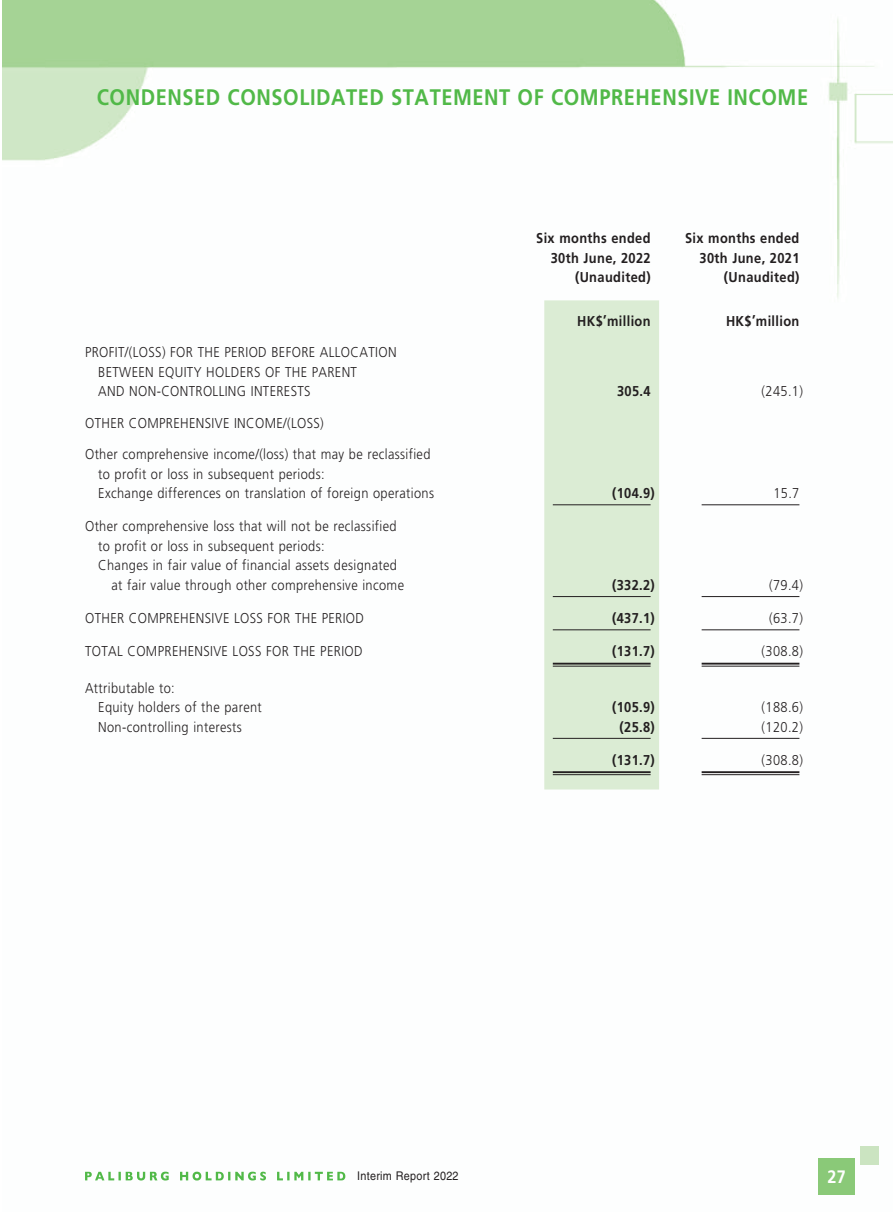
<style>
.page{position:relative;width:893px;height:1212px;background:#fff}
.page>*{position:absolute;margin:0;border:0;box-sizing:border-box;transform-origin:0 0}
.主標題{font:700 22.5px "Frutiger LT Std";letter-spacing:.03em;color:#51b948;scale:.89 1}
._1__內文{font:700 18px "Frutiger LT Std";color:#fff;scale:.9 1}
._1__內文-2{font:300 14.25px "Frutiger LT Std";letter-spacing:.03em;color:#231f20;scale:.9 1}
._1__內文-3{font:700 14.25px "Frutiger LT Std";letter-spacing:.03em;color:#231f20;scale:.9 1}
.t1{font:12px "Helvetica LT Std";letter-spacing:.03em;color:#231f20;scale:.9 1}
</style>
<div class="page">
<img style="left:3px;top:0;width:890px;height:1181px">
<div style="left:860px;top:1146px;width:18px;height:18px;background:#cbe4c1"></div>
<div style="left:818px;top:1158px;width:37px;height:37px;background:#8ac978"></div>
<svg style="left:85px;top:1171px;width:260px;height:9px"></svg>
<div style="left:544px;top:300px;width:115px;height:489px;background:#dbecd4"></div>
<hr style="left:553px;top:504px;width:98px;height:1px;background:#231f20">
<hr style="left:702px;top:504px;width:97px;height:1px;background:#231f20">
<hr style="left:553px;top:596px;width:98px;height:1px;background:#231f20">
<hr style="left:702px;top:596px;width:97px;height:1px;background:#231f20">
<hr style="left:553px;top:629px;width:98px;height:1px;background:#231f20">
<hr style="left:702px;top:629px;width:97px;height:1px;background:#231f20">
<hr style="left:553px;top:663px;width:98px;height:1px;background:#231f20">
<hr style="left:553px;top:666px;width:98px;height:1px;background:#231f20">
<hr style="left:702px;top:663px;width:97px;height:1px;background:#231f20">
<hr style="left:702px;top:666px;width:97px;height:1px;background:#231f20">
<hr style="left:553px;top:738px;width:98px;height:1px;background:#231f20">
<hr style="left:702px;top:738px;width:97px;height:1px;background:#231f20">
<hr style="left:553px;top:771px;width:98px;height:2px;background:#231f20">
<hr style="left:553px;top:774px;width:98px;height:1px;background:#231f20">
<hr style="left:702px;top:771px;width:97px;height:2px;background:#231f20">
<hr style="left:702px;top:774px;width:97px;height:1px;background:#231f20">
<p class="主標題" style="left:97px;top:84px;width:801px">CONDENSED CONSOLIDATED STATEMENT OF COMPREHENSIVE INCOME</p>
<p class="_1__內文-3" style="left:536px;top:230px;width:129px">Six months ended</p>
<p class="_1__內文-3" style="left:551px;top:249px;width:112px">30th June, 2022</p>
<p class="_1__內文-3" style="left:575px;top:269px;width:85px">(Unaudited)</p>
<p class="_1__內文-3" style="left:685px;top:230px;width:129px">Six months ended</p>
<p class="_1__內文-3" style="left:700px;top:249px;width:112px">30th June, 2021</p>
<p class="_1__內文-3" style="left:724px;top:269px;width:85px">(Unaudited)</p>
<p class="_1__內文-3" style="left:577px;top:312px;width:83px">HK$’million</p>
<p class="_1__內文-3" style="left:726px;top:312px;width:83px">HK$’million</p>
<p class="_1__內文-2" style="left:85px;top:344px;width:348px">PROFIT/(LOSS) FOR THE PERIOD BEFORE ALLOCATION</p>
<p class="_1__內文-2" style="left:98px;top:364px;width:289px">BETWEEN EQUITY HOLDERS OF THE PARENT</p>
<p class="_1__內文-2" style="left:98px;top:383px;width:238px">AND NON-CONTROLLING INTERESTS</p>
<p class="_1__內文-3" style="left:617px;top:383px;width:39px">305.4</p>
<p class="_1__內文-2" style="left:762px;top:383px;width:47px">(245.1)</p>
<p class="_1__內文-2" style="left:85px;top:415px;width:267px">OTHER COMPREHENSIVE INCOME/(LOSS)</p>
<p class="_1__內文-2" style="left:85px;top:446px;width:385px">Other comprehensive income/(loss) that may be reclassified</p>
<p class="_1__內文-2" style="left:98px;top:466px;width:253px">to profit or loss in subsequent periods:</p>
<p class="_1__內文-2" style="left:98px;top:485px;width:375px">Exchange differences on translation of foreign operations</p>
<p class="_1__內文-3" style="left:612px;top:485px;width:49px">(104.9)</p>
<p class="_1__內文-2" style="left:773px;top:485px;width:30px">15.7</p>
<p class="_1__內文-2" style="left:85px;top:518px;width:348px">Other comprehensive loss that will not be reclassified</p>
<p class="_1__內文-2" style="left:98px;top:538px;width:253px">to profit or loss in subsequent periods:</p>
<p class="_1__內文-2" style="left:98px;top:557px;width:333px">Changes in fair value of financial assets designated</p>
<p class="_1__內文-2" style="left:111px;top:577px;width:327px">at fair value through other comprehensive income</p>
<p class="_1__內文-3" style="left:612px;top:576px;width:49px">(332.2)</p>
<p class="_1__內文-2" style="left:769px;top:577px;width:39px">(79.4)</p>
<p class="_1__內文-2" style="left:85px;top:610px;width:312px">OTHER COMPREHENSIVE LOSS FOR THE PERIOD</p>
<p class="_1__內文-3" style="left:612px;top:610px;width:49px">(437.1)</p>
<p class="_1__內文-2" style="left:769px;top:610px;width:39px">(63.7)</p>
<p class="_1__內文-2" style="left:85px;top:643px;width:310px">TOTAL COMPREHENSIVE LOSS FOR THE PERIOD</p>
<p class="_1__內文-3" style="left:612px;top:643px;width:49px">(131.7)</p>
<p class="_1__內文-2" style="left:762px;top:643px;width:47px">(308.8)</p>
<p class="_1__內文-2" style="left:85px;top:680px;width:101px">Attributable to:</p>
<p class="_1__內文-2" style="left:98px;top:699px;width:183px">Equity holders of the parent</p>
<p class="_1__內文-3" style="left:612px;top:699px;width:49px">(105.9)</p>
<p class="_1__內文-2" style="left:762px;top:699px;width:47px">(188.6)</p>
<p class="_1__內文-2" style="left:98px;top:719px;width:161px">Non-controlling interests</p>
<p class="_1__內文-3" style="left:620px;top:718px;width:41px">(25.8)</p>
<p class="_1__內文-2" style="left:762px;top:719px;width:47px">(120.2)</p>
<p class="_1__內文-3" style="left:612px;top:751px;width:49px">(131.7)</p>
<p class="_1__內文-2" style="left:762px;top:752px;width:47px">(308.8)</p>
<p class="t1" style="left:357px;top:1169px;width:114px">Interim Report 2022</p>
<p class="_1__內文" style="left:827px;top:1165px;width:22px">27</p>
</div>
